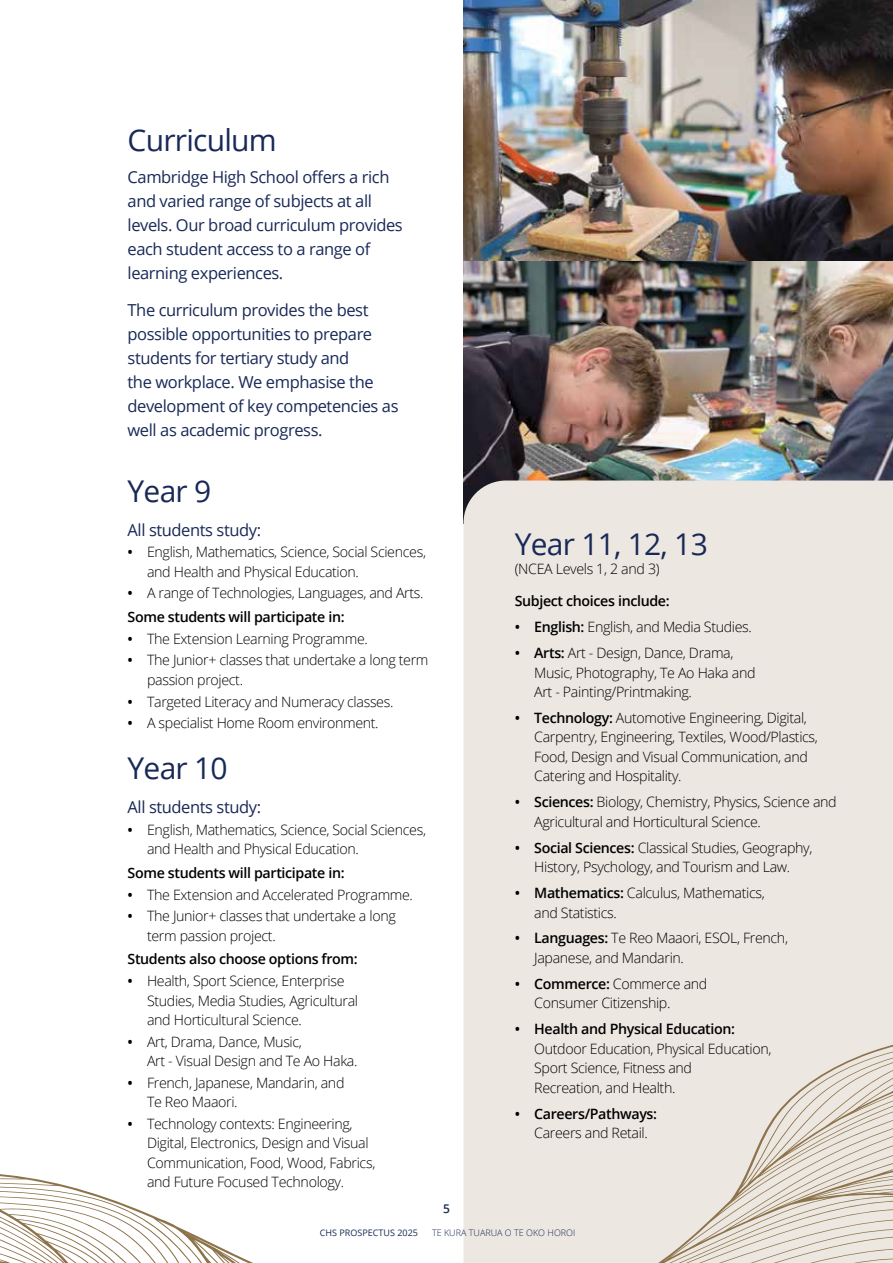
<style>
.page{position:relative;width:893px;height:1263px;background:#fff}
.page>*{position:absolute;margin:0;border:0;box-sizing:border-box;transform-origin:0 0}
.t1{font:30px "Open Sans";letter-spacing:-.025em;color:#192957}
.t2{font:16.5px/24px "Open Sans";letter-spacing:-.025em;color:#192957}
.t3{font:300 14.25px/19.5px "Open Sans";letter-spacing:-.025em;color:#000}
.t4{font:600 14.25px "Open Sans";letter-spacing:-.025em;color:#000}
.t5{font:600 12px "Open Sans";color:#192957}
.t6{font:300 9px "Open Sans";color:#192957}
.t7{font:9px "Open Sans";color:#192957}
.s1{font-weight:600}
</style>
<div class="page">
<img style="left:463px;top:0;width:430px;height:480px">
<div style="left:463px;top:480px;width:430px;height:489px;background:#ece7e1"></div>
<svg style="left:0;top:969px;width:893px;height:294px"></svg>
<h1 class="t1" style="left:128px;top:119px;width:151px">Curriculum</h1>
<p class="t2" style="left:128px;top:165px;width:277px">Cambridge High School offers a rich and varied range of subjects at all levels. Our broad curriculum provides each student access to a range of learning experiences.</p>
<p class="t2" style="left:128px;top:297px;width:272px">The curriculum provides the best possible opportunities to prepare students for tertiary study and<br>the workplace. We emphasise the development of key competencies as well as academic progress.</p>
<h1 class="t1" style="left:128px;top:470px;width:85px">Year 9</h1>
<p class="t2" style="left:128px;top:517px;width:135px">All students study:</p>
<p class="t3" style="left:147px;top:542px;width:280px;text-indent:-19px"><span class="s1">•</span> English, Mathematics, Science, Social Sciences, and Health and Physical Education.</p>
<p class="t3" style="left:128px;top:581px;width:298px;line-height:23.7px"><span class="s1">•</span> A range of Technologies, Languages, and Arts.<br><span class="s1">Some students will participate in:</span></p>
<p class="t3" style="left:128px;top:628px;width:242px"><span class="s1">•</span> The Extension Learning Programme.</p>
<p class="t3" style="left:147px;top:650px;width:283px;text-indent:-19px"><span class="s1">•</span> The Junior+ classes that undertake a long term passion project.</p>
<p class="t3" style="left:128px;top:691px;width:267px"><span class="s1">•</span> Targeted Literacy and Numeracy classes.</p>
<p class="t3" style="left:128px;top:713px;width:253px"><span class="s1">•</span> A specialist Home Room environment.</p>
<h1 class="t1" style="left:128px;top:747px;width:102px">Year 10</h1>
<p class="t2" style="left:128px;top:795px;width:135px">All students study:</p>
<p class="t3" style="left:147px;top:819px;width:280px;text-indent:-19px"><span class="s1">•</span> English, Mathematics, Science, Social Sciences, and Health and Physical Education.</p>
<p class="t4" style="left:128px;top:863px;width:219px">Some students will participate in:</p>
<p class="t3" style="left:128px;top:884px;width:287px"><span class="s1">•</span> The Extension and Accelerated Programme.</p>
<p class="t3" style="left:147px;top:906px;width:250px;text-indent:-19px"><span class="s1">•</span> The Junior+ classes that undertake a long term passion project.</p>
<p class="t4" style="left:128px;top:949px;width:232px">Students also choose options from:</p>
<p class="t3" style="left:147px;top:971px;width:213px;text-indent:-19px"><span class="s1">•</span> Health, Sport Science, Enterprise<br>Studies, Media Studies, Agricultural and Horticultural Science.</p>
<p class="t3" style="left:147px;top:1031px;width:212px;text-indent:-19px"><span class="s1">•</span> Art, Drama, Dance, Music,<br>Art - Visual Design and Te Ao Haka.</p>
<p class="t3" style="left:147px;top:1072px;width:199px;text-indent:-19px"><span class="s1">•</span> French, Japanese, Mandarin, and<br>Te Reo Maaori.</p>
<p class="t3" style="left:147px;top:1114px;width:230px;text-indent:-19px"><span class="s1">•</span> Technology contexts: Engineering, Digital, Electronics, Design and Visual Communication, Food, Wood, Fabrics, and Future Focused Technology.</p>
<p class="t5" style="left:443px;top:1200px;width:8px">5</p>
<h1 class="t1" style="left:515px;top:523px;width:195px">Year 11, 12, 13</h1>
<p class="t3" style="left:515px;top:559px;width:146px">(NCEA Levels 1, 2 and 3)</p>
<p class="t4" style="left:515px;top:591px;width:156px">Subject choices include:</p>
<p class="t3" style="left:515px;top:617px;width:239px"><span class="s1">• English:</span> English, and Media Studies.</p>
<p class="t3" style="left:534px;top:643px;width:223px;text-indent:-19px"><span class="s1">• Arts:</span> Art - Design, Dance, Drama,<br>Music, Photography, Te Ao Haka and<br>Art - Painting/Printmaking.</p>
<p class="t3" style="left:534px;top:708px;width:285px;text-indent:-19px"><span class="s1">• Technology:</span> Automotive Engineering, Digital, Carpentry, Engineering, Textiles, Wood/Plastics, Food, Design and Visual Communication, and Catering and Hospitality.</p>
<p class="t3" style="left:534px;top:792px;width:304px;text-indent:-19px"><span class="s1">• Sciences:</span> Biology, Chemistry, Physics, Science and<br>Agricultural and Horticultural Science.</p>
<p class="t3" style="left:515px;top:837px;width:299px;text-align:center"><span class="s1">• Social Sciences:</span> Classical Studies, Geography,<br>History, Psychology, and Tourism and Law.</p>
<p class="t3" style="left:534px;top:883px;width:232px;text-indent:-19px"><span class="s1">• Mathematics:</span> Calculus, Mathematics, and Statistics.</p>
<p class="t3" style="left:534px;top:928px;width:255px;text-indent:-19px"><span class="s1">• Languages:</span> Te Reo Maaori, ESOL, French,<br>Japanese, and Mandarin.</p>
<p class="t3" style="left:534px;top:973px;width:175px;text-indent:-19px"><span class="s1">• Commerce:</span> Commerce and<br>Consumer Citizenship.</p>
<p class="t4" style="left:515px;top:1019px;width:222px">• Health and Physical Education:</p>
<p class="t3" style="left:534px;top:1038px;width:239px">Outdoor Education, Physical Education,<br>Sport Science, Fitness and<br>Recreation, and Health.</p>
<p class="t4" style="left:515px;top:1103px;width:144px">• Careers/Pathways:</p>
<p class="t3" style="left:534px;top:1123px;width:115px">Careers and Retail.</p>
<p class="t7" style="left:320px;top:1227px;width:100px">CHS PROSPECTUS 2025</p>
<p class="t6" style="left:432px;top:1227px;width:145px">TE KURA TUARUA O TE OKO HOROI</p>
</div>
